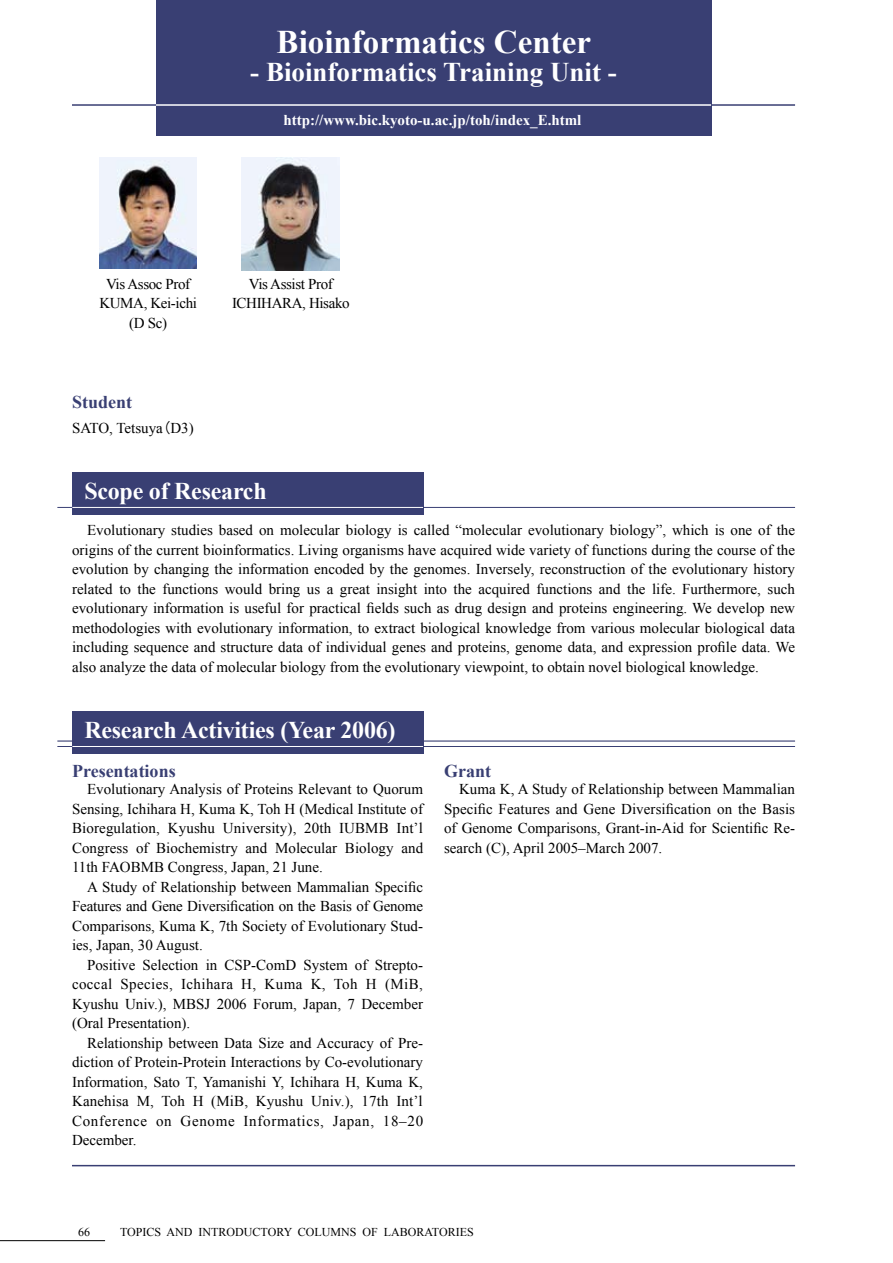
<style>
.page{position:relative;width:893px;height:1263px;background:#fff}
.page>*{position:absolute;margin:0;border:0;box-sizing:border-box;transform-origin:0 0}
.t1{font:700 33px "Times New Roman";color:#fff}
.t2{font:700 27px "Times New Roman";color:#fff}
.t3{font:700 24px "Times New Roman";letter-spacing:-.01em;color:#fff}
.t4{font:700 18px "Times New Roman";color:#393f73}
.t5{font:15px/19.5px "Times New Roman";color:#000;text-align:justify}
.t6{font:15px/19.5px "Times New Roman";letter-spacing:-.025em;color:#000;text-align:center}
.t7{font:700 15px "Times New Roman";color:#fff}
.t8{font:12px "Times New Roman";color:#000}
.s1{font-family:"MS Gothic"}
</style>
<div class="page">
<hr style="left:72px;top:1165px;width:723px;height:1px;background:#393f73">
<hr style="left:72px;top:104px;width:723px;height:2px;background:#393f73">
<div style="left:156px;top:0;width:555px;height:136px;background:#393f73"></div>
<hr style="left:156px;top:104px;width:555px;height:2px;background:#fff">
<hr style="left:0;top:1240px;width:105px;height:1px;background:#000">
<hr style="left:892px;top:0;width:1px;height:136px;background:#393f73">
<div style="left:72px;top:472px;width:351px;height:43px;background:#393f73"></div>
<hr style="left:72px;top:507px;width:351px;height:1px;background:#fff">
<hr style="left:423px;top:507px;width:372px;height:1px;background:#393f73">
<svg style="left:57px;top:507px;width:15px;height:1px"></svg>
<hr style="left:423px;top:746px;width:372px;height:1px;background:#393f73">
<hr style="left:423px;top:740px;width:372px;height:2px;background:#393f73">
<div style="left:72px;top:712px;width:351px;height:42px;background:#393f73"></div>
<hr style="left:72px;top:746px;width:351px;height:1px;background:#fff">
<svg style="left:57px;top:740px;width:15px;height:7px"></svg>
<img style="left:99px;top:158px;width:98px;height:110px">
<img style="left:242px;top:158px;width:97px;height:112px">
<h1 class="t1" style="left:277px;top:19px;width:316px">Bioinformatics Center</h1>
<h2 class="t2" style="left:250px;top:53px;width:368px">- Bioinformatics Training Unit -</h2>
<p class="t7" style="left:283px;top:110px;width:299px">http://www.bic.kyoto-u.ac.jp/toh/index_E.html</p>
<p class="t6" style="left:99px;top:273px;width:99px">Vis Assoc Prof<br>KUMA, Kei-ichi (D Sc)</p>
<p class="t6" style="left:232px;top:273px;width:119px">Vis Assist Prof<br>ICHIHARA, Hisako</p>
<p class="t4" style="left:72px;top:389px;width:62px">Student</p>
<p class="t5" style="left:72px;top:417px;width:123px">SATO, Tetsuya<span class="s1">(</span>D3)</p>
<h3 class="t3" style="left:84px;top:474px;width:184px">Scope of Research</h3>
<p class="t5" style="left:72px;top:520px;width:725px;text-indent:15px">Evolutionary studies based on molecular biology is called “molecular evolutionary biology”, which is one of the origins of the current bioinformatics. Living organisms have acquired wide variety of functions during the course of the evolution by changing the information encoded by the genomes. Inversely, reconstruction of the evolutionary history related to the functions would bring us a great insight into the acquired functions and the life. Furthermore, such evolutionary information is useful for practical fields such as drug design and proteins engineering. We develop new methodologies with evolutionary information, to extract biological knowledge from various molecular biological data including sequence and structure data of individual genes and proteins, genome data, and expression profile data. We also analyze the data of molecular biology from the evolutionary viewpoint, to obtain novel biological knowledge.</p>
<h3 class="t3" style="left:84px;top:713px;width:313px">Research Activities (Year 2006)</h3>
<p class="t4" style="left:72px;top:758px;width:105px">Presentations</p>
<p class="t5" style="left:72px;top:779px;width:353px;text-indent:15px">Evolutionary Analysis of Proteins Relevant to Quorum Sensing, Ichihara H, Kuma K, Toh H (Medical Institute of Bioregulation, Kyushu University), 20th IUBMB Int’l Congress of Biochemistry and Molecular Biology and 11th FAOBMB Congress, Japan, 21 June.</p>
<p class="t5" style="left:72px;top:876px;width:353px;text-indent:15px">A Study of Relationship between Mammalian Specific Features and Gene Diversification on the Basis of Genome Comparisons, Kuma K, 7th Society of Evolutionary Stud&shy;ies, Japan, 30 August.</p>
<p class="t5" style="left:72px;top:954px;width:353px;text-indent:15px">Positive Selection in CSP-ComD System of Strepto&shy;coccal Species, Ichihara H, Kuma K, Toh H (MiB, Kyushu Univ.), MBSJ 2006 Forum, Japan, 7 December (Oral Presentation).</p>
<p class="t5" style="left:72px;top:1032px;width:353px;text-indent:15px">Relationship between Data Size and Accuracy of Pre&shy;diction of Protein-Protein Interactions by Co-evolutionary Information, Sato T, Yamanishi Y, Ichihara H, Kuma K, Kanehisa M, Toh H (MiB, Kyushu Univ.), 17th Int’l Conference on Genome Informatics, Japan, 18–20<br>December.</p>
<p class="t4" style="left:444px;top:758px;width:48px">Grant</p>
<p class="t5" style="left:444px;top:779px;width:353px;text-indent:15px">Kuma K, A Study of Relationship between Mammalian Specific Features and Gene Diversification on the Basis of Genome Comparisons, Grant-in-Aid for Scientific Re&shy;search (C), April 2005–March 2007.</p>
<p class="t8" style="left:78px;top:1223px;width:13px">66</p>
<p class="t8" style="left:120px;top:1223px;width:355px">TOPICS AND INTRODUCTORY COLUMNS OF LABORATORIES</p>
</div>
